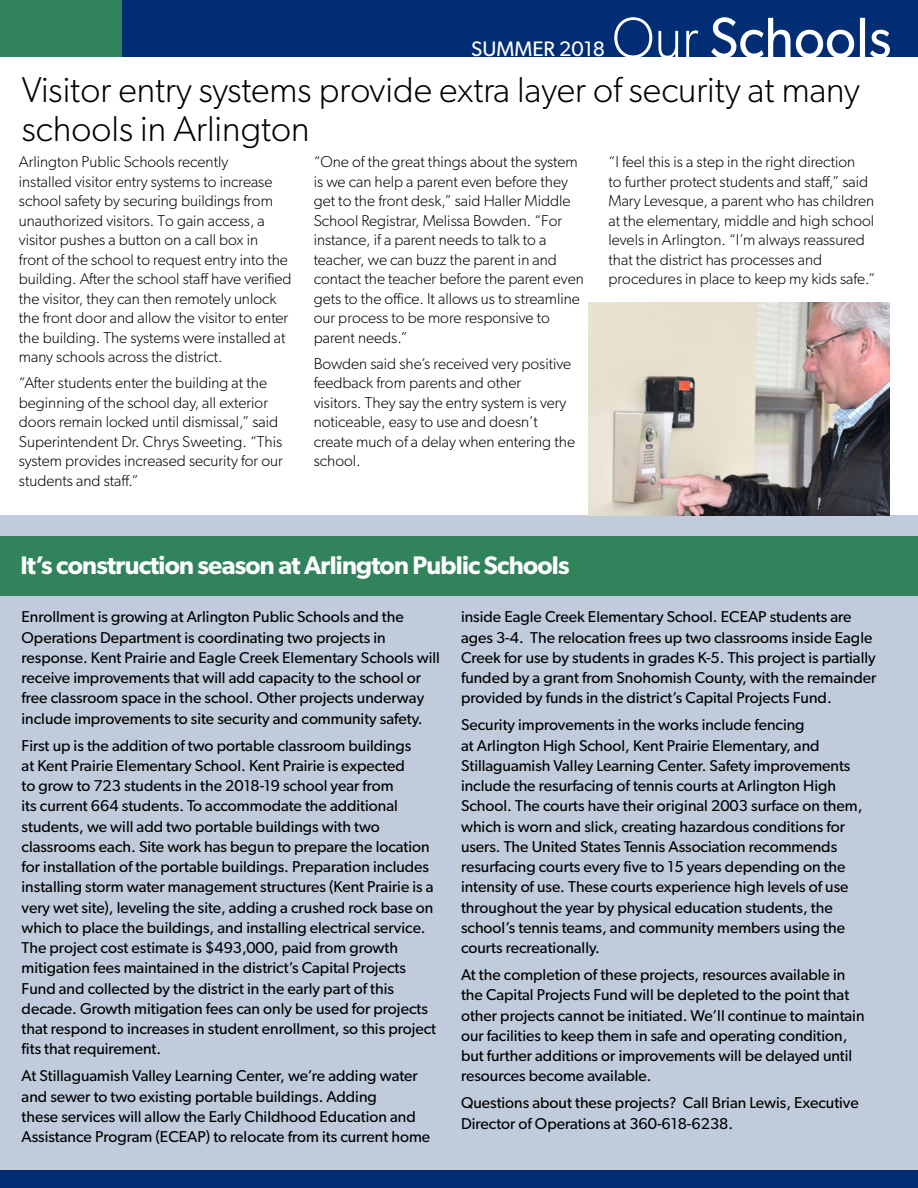
<style>
.page{position:relative;width:918px;height:1188px;background:#fff}
.page>*{position:absolute;margin:0;border:0;box-sizing:border-box;transform-origin:0 0}
.Head{font:300 36px/39px "Gibson";color:#000}
.HEAD_REVERSED{font:600 25.5px "Gibson";letter-spacing:-.03em;color:#fff}
.t1{font:21px "Gibson";color:#fff}
.BOdy{font:15.75px/20.2px "Gibson";color:#000}
.BOdy-2{font:300 15.75px/19.5px "Gibson";color:#000}
.HEAD_REVERSED-2{font:15.75px/20.2px "Gibson";color:#000}
</style>
<div class="page">
<div style="left:0;top:516px;width:918px;height:661px;background:#c0cbdc"></div>
<div style="left:0;top:1171px;width:918px;height:17px;background:#002d74"></div>
<div style="left:122px;top:0;width:796px;height:56px;background:#002d74"></div>
<div style="left:0;top:0;width:122px;height:56px;background:#31835c"></div>
<svg style="left:614px;top:17px;width:276px;height:40px"></svg>
<div style="left:1px;top:536px;width:917px;height:60px;background:#31835c"></div>
<img style="left:588px;top:302px;width:302px;height:214px">
<p class="t1" style="left:471px;top:36px;width:135px">SUMMER 2018</p>
<p class="Head" style="left:22px;top:69px;width:840px">Visitor entry systems provide extra layer of security at many schools in Arlington</p>
<p class="BOdy-2" style="left:19px;top:152px;width:274px">Arlington Public Schools recently<br>installed visitor entry systems to increase school safety by securing buildings from unauthorized visitors. To gain access, a visitor pushes a button on a call box in front of the school to request entry into the building. After the school staff have verified the visitor, they can then remotely unlock the front door and allow the visitor to enter the building. The systems were installed at many schools across the district.</p>
<p class="BOdy-2" style="left:19px;top:373px;width:266px">“After students enter the building at the beginning of the school day, all exterior doors remain locked until dismissal,” said Superintendent Dr. Chrys Sweeting. “This system provides increased security for our students and staff.”</p>
<p class="BOdy-2" style="left:314px;top:152px;width:272px">“One of the great things about the system is we can help a parent even before they get to the front desk,” said Haller Middle School Registrar, Melissa Bowden. “For instance, if a parent needs to talk to a teacher, we can buzz the parent in and contact the teacher before the parent even gets to the office. It allows us to streamline our process to be more responsive to parent needs.”</p>
<p class="BOdy-2" style="left:314px;top:354px;width:263px">Bowden said she’s received very positive feedback from parents and other<br>visitors. They say the entry system is very noticeable, easy to use and doesn’t create much of a delay when entering the school.</p>
<p class="BOdy-2" style="left:609px;top:152px;width:268px">“I feel this is a step in the right direction<br>to further protect students and staff,” said Mary Levesque, a parent who has children at the elementary, middle and high school levels in Arlington. “I’m always reassured that the district has processes and procedures in place to keep my kids safe.”</p>
<p class="HEAD_REVERSED" style="left:20px;top:550px;width:551px">It’s construction season at Arlington Public Schools</p>
<p class="HEAD_REVERSED-2" style="left:22px;top:607px;width:420px">Enrollment is growing at Arlington Public Schools and the Operations Department is coordinating two projects in response. Kent Prairie and Eagle Creek Elementary Schools will receive improvements that will add capacity to the school or free classroom space in the school. Other projects underway include improvements to site security and community safety.</p>
<p class="BOdy" style="left:22px;top:735px;width:416px">First up is the addition of two portable classroom buildings<br>at Kent Prairie Elementary School. Kent Prairie is expected<br>to grow to 723 students in the 2018-19 school year from<br>its current 664 students. To accommodate the additional students, we will add two portable buildings with two classrooms each. Site work has begun to prepare the location for installation of the portable buildings. Preparation includes installing storm water management structures (Kent Prairie is a very wet site), leveling the site, adding a crushed rock base on which to place the buildings, and installing electrical service.<br>The project cost estimate is $493,000, paid from growth mitigation fees maintained in the district’s Capital Projects Fund and collected by the district in the early part of this decade. Growth mitigation fees can only be used for projects that respond to increases in student enrollment, so this project fits that requirement.</p>
<p class="BOdy" style="left:22px;top:1066px;width:410px">At Stillaguamish Valley Learning Center, we’re adding water and sewer to two existing portable buildings. Adding<br>these services will allow the Early Childhood Education and Assistance Program (ECEAP) to relocate from its current home</p>
<p class="BOdy" style="left:461px;top:607px;width:417px">inside Eagle Creek Elementary School. ECEAP students are ages 3-4. The relocation frees up two classrooms inside Eagle Creek for use by students in grades K-5. This project is partially funded by a grant from Snohomish County, with the remainder provided by funds in the district’s Capital Projects Fund.</p>
<p class="BOdy" style="left:461px;top:715px;width:403px">Security improvements in the works include fencing<br>at Arlington High School, Kent Prairie Elementary, and Stillaguamish Valley Learning Center. Safety improvements include the resurfacing of tennis courts at Arlington High School. The courts have their original 2003 surface on them, which is worn and slick, creating hazardous conditions for users. The United States Tennis Association recommends resurfacing courts every five to 15 years depending on the intensity of use. These courts experience high levels of use throughout the year by physical education students, the school’s tennis teams, and community members using the courts recreationally.</p>
<p class="BOdy" style="left:461px;top:964px;width:405px">At the completion of these projects, resources available in the Capital Projects Fund will be depleted to the point that other projects cannot be initiated. We’ll continue to maintain our facilities to keep them in safe and operating condition, but further additions or improvements will be delayed until resources become available.</p>
<p class="BOdy" style="left:461px;top:1093px;width:399px">Questions about these projects? Call Brian Lewis, Executive<br>Director of Operations at 360-618-6238.</p>
</div>
